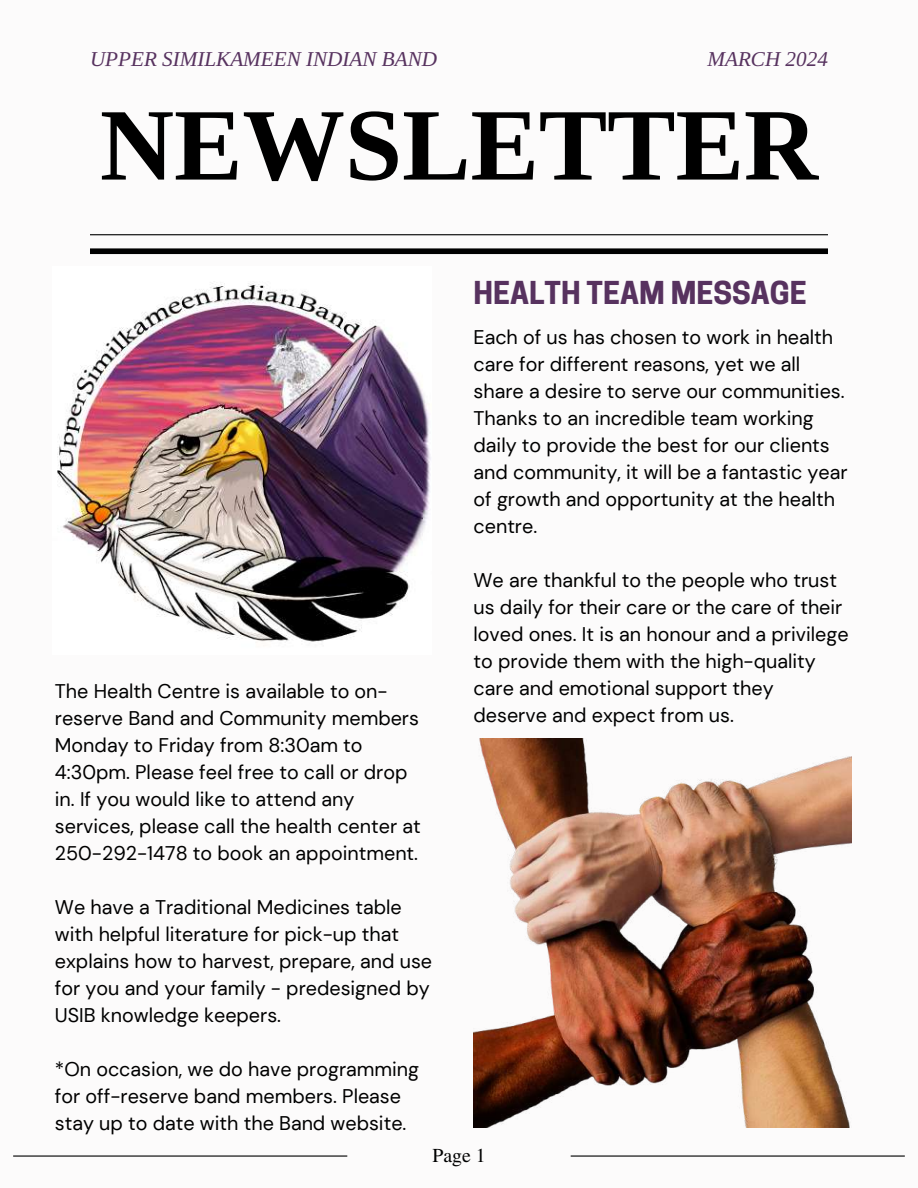
<style>
.page{position:relative;width:918px;height:1188px;background:#fcfbfb}
.page>*{position:absolute;margin:0;border:0;box-sizing:border-box;transform-origin:0 0}
.t1{font:700 102.6px "Libra Serif Modern";color:#000}
.t2{font:700 29.7px "Cooper Hewitt";color:#57325f}
.t3{font:italic 21.15px "Libra Serif Modern";color:#57325f}
.t4{font:19.8px/27px "DM Sans";color:#000}
.t5{font:19.8px "Te X Gyre Termes";color:#000}
</style>
<div class="page">
<img style="left:57px;top:284px;width:373px;height:358px">
<img style="left:474px;top:739px;width:378px;height:388px">
<hr style="left:90px;top:234px;width:738px;height:1px;background:#000">
<hr style="left:13px;top:1155px;width:334px;height:2px;background:#000">
<hr style="left:571px;top:1155px;width:334px;height:2px;background:#000">
<div style="left:90px;top:248px;width:738px;height:6px;background:#000"></div>
<p class="t3" style="left:90px;top:47px;width:349px">UPPER SIMILKAMEEN INDIAN BAND</p>
<p class="t3" style="left:708px;top:47px;width:122px">MARCH 2024</p>
<h1 class="t1" style="left:100px;top:87px;width:720px">NEWSLETTER</h1>
<p class="t4" style="left:55px;top:678px;width:367px">The Health Centre is available to on&shy;reserve Band and Community members Monday to Friday from 8:30am to 4:30pm. Please feel free to call or drop in. If you would like to attend any services, please call the health center at 250-292-1478 to book an appointment.</p>
<p class="t4" style="left:55px;top:894px;width:379px">We have a Traditional Medicines table with helpful literature for pick-up that explains how to harvest, prepare, and use for you and your family - predesigned by USIB knowledge keepers.</p>
<p class="t4" style="left:55px;top:1056px;width:366px">*On occasion, we do have programming for off-reserve band members. Please stay up to date with the Band website.</p>
<h2 class="t2" style="left:474px;top:282px;width:335px">HEALTH TEAM MESSAGE</h2>
<p class="t4" style="left:474px;top:323px;width:376px">Each of us has chosen to work in health care for different reasons, yet we all share a desire to serve our communities.<br>Thanks to an incredible team working daily to provide the best for our clients and community, it will be a fantastic year of growth and opportunity at the health centre.</p>
<p class="t4" style="left:474px;top:566px;width:377px">We are thankful to the people who trust us daily for their care or the care of their loved ones. It is an honour and a privilege to provide them with the high-quality care and emotional support they deserve and expect from us.</p>
<p class="t5" style="left:432px;top:1142px;width:55px">Page 1</p>
</div>
